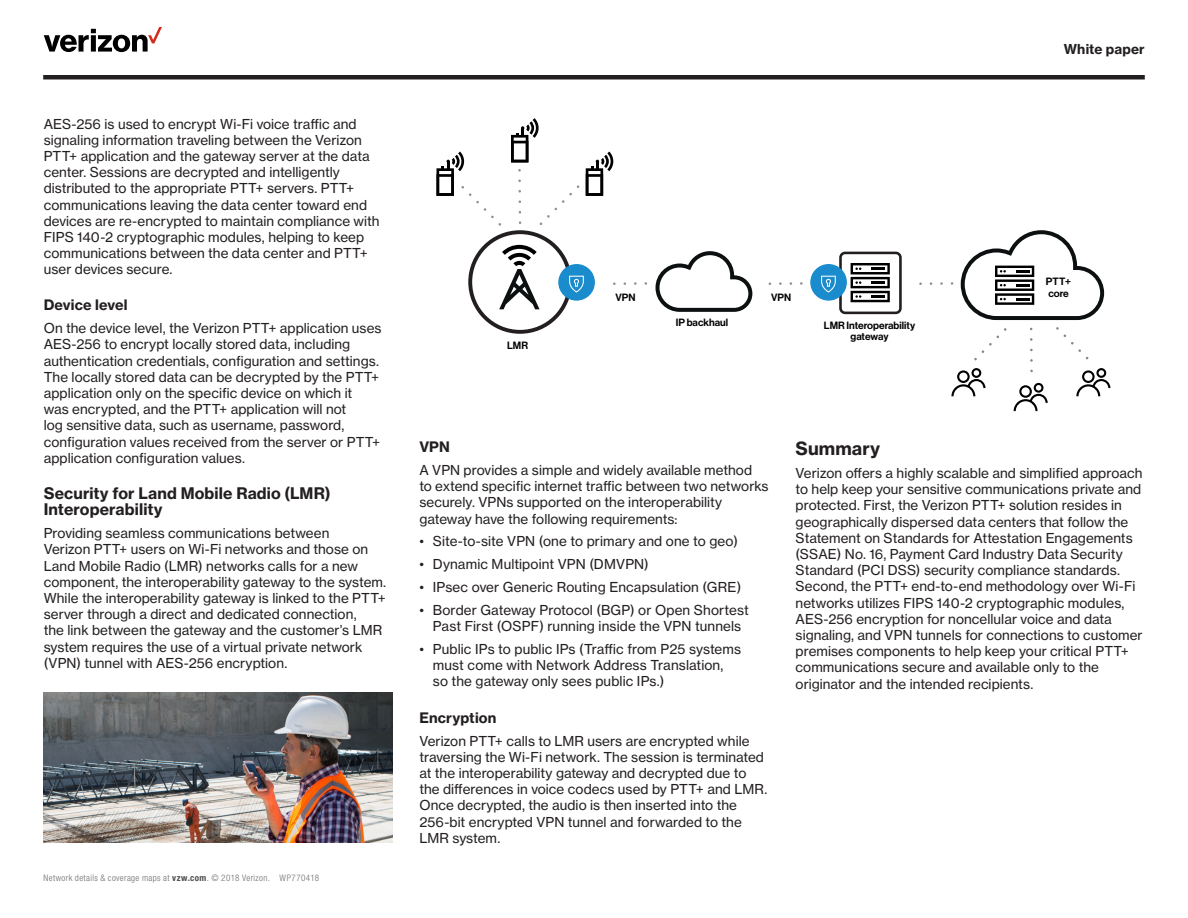
<style>
.page{position:relative;width:1188px;height:918px;background:#fff}
.page>*{position:absolute;margin:0;border:0;box-sizing:border-box;transform-origin:0 0}
.Subhead_1{font:18px "N Haas Grotesk TX Std 75 Bd";letter-spacing:.005em;color:#231f20}
.Subhead_2{font:15.75px/16.5px "N Haas Grotesk TX Std 75 Bd";letter-spacing:.01em;color:#231f20}
.Subhead_3{font:14.25px "N Haas Grotesk TX Std 75 Bd";letter-spacing:.01em;color:#231f20}
.Body_copy{font:13.5px/16.2px "N Haas Grotesk TX Std 55 Rg";letter-spacing:.005em;color:#231f20}
.t1{font:13.5px "N Haas Grotesk TX Std 75 Bd";letter-spacing:.01em;color:#231f20}
.t2{font:10.35px/11.7px "N Haas Grotesk DS Std 65 Md";color:#000;text-align:center}
.Legal_copy{font:300 condensed 9px "Helvetica Neue LT Std";letter-spacing:.04em;color:#6c6d70}
.s1{font-weight:700;color:#4d4d4d}
</style>
<div class="page">
<div style="left:43px;top:75px;width:1102px;height:5px;background:#231f20"></div>
<svg style="left:44px;top:27px;width:118px;height:25px"></svg>
<img style="left:43px;top:693px;width:349px;height:149px">
<div style="left:839px;top:252px;width:63px;height:62px;border:3px solid #231f20;border-radius:5px"></div>
<svg style="left:656px;top:251px;width:96px;height:61px"></svg>
<svg style="left:851px;top:263px;width:39px;height:39px"></svg>
<svg style="left:499px;top:245px;width:41px;height:64px"></svg>
<svg style="left:586px;top:152px;width:27px;height:44px"></svg>
<div style="left:468px;top:230px;width:104px;height:104px;border:4px solid #231f20;border-radius:50%"></div>
<div style="left:558px;top:264px;width:37px;height:37px;background:#1a8bcc;border-radius:50%"></div>
<svg style="left:569px;top:276px;width:15px;height:17px"></svg>
<div style="left:810px;top:264px;width:37px;height:37px;background:#1a8bcc;border-radius:50%"></div>
<svg style="left:821px;top:276px;width:15px;height:17px"></svg>
<svg style="left:511px;top:118px;width:28px;height:44px"></svg>
<svg style="left:540px;top:185px;width:40px;height:40px"></svg>
<svg style="left:436px;top:152px;width:65px;height:74px"></svg>
<svg style="left:518px;top:169px;width:3px;height:55px"></svg>
<svg style="left:613px;top:282px;width:33px;height:3px"></svg>
<svg style="left:768px;top:282px;width:33px;height:3px"></svg>
<svg style="left:919px;top:230px;width:191px;height:181px"></svg>
<p class="Body_copy" style="left:44px;top:116px;width:337px">AES-256 is used to encrypt Wi-Fi voice traffic and signaling information traveling between the Verizon PTT+ application and the gateway server at the data center. Sessions are decrypted and intelligently distributed to the appropriate PTT+ servers. PTT+ communications leaving the data center toward end devices are re-encrypted to maintain compliance with FIPS 140-2 cryptographic modules, helping to keep communications between the data center and PTT+ user devices secure.</p>
<p class="Subhead_3" style="left:44px;top:296px;width:85px">Device level</p>
<p class="Body_copy" style="left:44px;top:320px;width:339px">On the device level, the Verizon PTT+ application uses AES-256 to encrypt locally stored data, including authentication credentials, configuration and settings.<br>The locally stored data can be decrypted by the PTT+ application only on the specific device on which it<br>was encrypted, and the PTT+ application will not<br>log sensitive data, such as username, password, configuration values received from the server or PTT+ application configuration values.</p>
<p class="Subhead_2" style="left:44px;top:485px;width:288px">Security for Land Mobile Radio (LMR)<br>Interoperability</p>
<p class="Body_copy" style="left:44px;top:525px;width:344px">Providing seamless communications between<br>Verizon PTT+ users on Wi-Fi networks and those on Land Mobile Radio (LMR) networks calls for a new component, the interoperability gateway to the system.<br>While the interoperability gateway is linked to the PTT+ server through a direct and dedicated connection,<br>the link between the gateway and the customer’s LMR system requires the use of a virtual private network (VPN) tunnel with AES-256 encryption.</p>
<p class="Legal_copy" style="left:44px;top:873px;width:277px">Network details &amp; coverage maps at <span class="s1">vzw.com</span>. © 2018 Verizon. WP770418</p>
<p class="t2" style="left:507px;top:340px;width:22px">LMR</p>
<p class="t2" style="left:615px;top:291px;width:22px">VPN</p>
<p class="t2" style="left:676px;top:317px;width:54px">IP backhaul</p>
<p class="t2" style="left:771px;top:291px;width:22px">VPN</p>
<p class="t2" style="left:824px;top:319px;width:93px">LMR Interoperability gateway</p>
<p class="t1" style="left:1064px;top:41px;width:83px">White paper</p>
<p class="t2" style="left:1046px;top:276px;width:27px;text-align:left">PTT+ core</p>
<p class="Subhead_3" style="left:419px;top:438px;width:32px">VPN</p>
<p class="Body_copy" style="left:419px;top:462px;width:351px">A VPN provides a simple and widely available method<br>to extend specific internet traffic between two networks securely. VPNs supported on the interoperability gateway have the following requirements:</p>
<p class="Body_copy" style="left:419px;top:533px;width:320px">• Site-to-site VPN (one to primary and one to geo)</p>
<p class="Body_copy" style="left:419px;top:556px;width:231px">• Dynamic Multipoint VPN (DMVPN)</p>
<p class="Body_copy" style="left:419px;top:579px;width:323px">• IPsec over Generic Routing Encapsulation (GRE)</p>
<p class="Body_copy" style="left:419px;top:602px;width:331px;text-align:center">• Border Gateway Protocol (BGP) or Open Shortest<br>Past First (OSPF) running inside the VPN tunnels</p>
<p class="Body_copy" style="left:433px;top:641px;width:310px;text-indent:-14px">• Public IPs to public IPs (Traffic from P25 systems must come with Network Address Translation, so the gateway only sees public IPs.)</p>
<p class="Subhead_3" style="left:419px;top:709px;width:79px">Encryption</p>
<p class="Body_copy" style="left:419px;top:733px;width:349px">Verizon PTT+ calls to LMR users are encrypted while traversing the Wi-Fi network. The session is terminated at the interoperability gateway and decrypted due to the differences in voice codecs used by PTT+ and LMR.<br>Once decrypted, the audio is then inserted into the 256-bit encrypted VPN tunnel and forwarded to the LMR system.</p>
<p class="Subhead_1" style="left:796px;top:437px;width:86px">Summary</p>
<p class="Body_copy" style="left:796px;top:465px;width:349px">Verizon offers a highly scalable and simplified approach to help keep your sensitive communications private and protected. First, the Verizon PTT+ solution resides in geographically dispersed data centers that follow the Statement on Standards for Attestation Engagements (SSAE) No. 16, Payment Card Industry Data Security Standard (PCI DSS) security compliance standards.<br>Second, the PTT+ end-to-end methodology over Wi-Fi networks utilizes FIPS 140-2 cryptographic modules, AES-256 encryption for noncellular voice and data signaling, and VPN tunnels for connections to customer premises components to help keep your critical PTT+ communications secure and available only to the originator and the intended recipients.</p>
</div>
